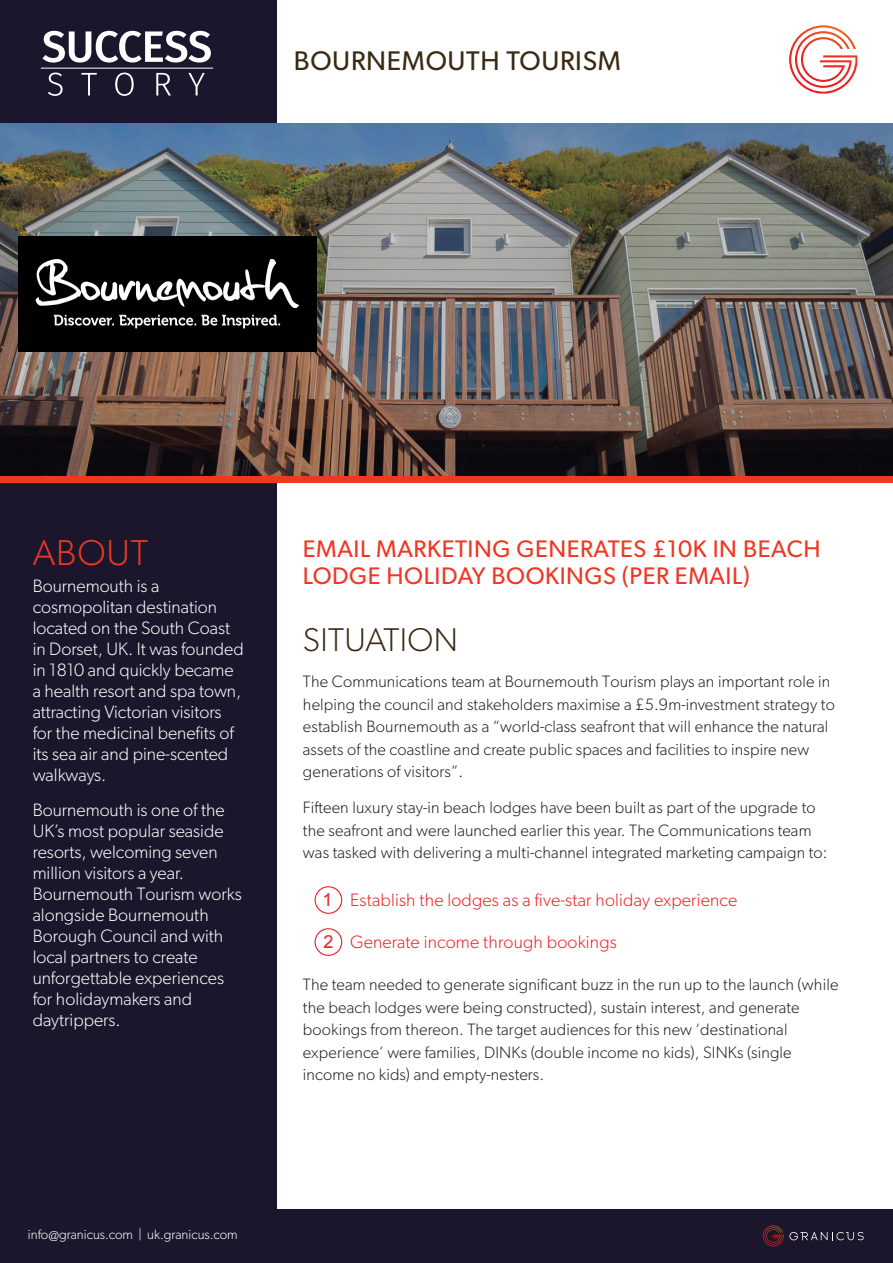
<style>
.page{position:relative;width:893px;height:1263px;background:#fff}
.page>*{position:absolute;margin:0;border:0;box-sizing:border-box;transform-origin:0 0}
.t1{font:300 36px "Gibson";letter-spacing:.025em;color:#ee3823}
.t2{font:300 33px "Gibson";letter-spacing:.01em;color:#392a11}
.t3{font:27px "Gibson";letter-spacing:.025em;color:#392a11}
.t4{font:24px/27px "Gibson";letter-spacing:.025em;color:#ee3823}
.t5{font:300 18px/21px "Gibson";color:#fff}
.t6{font:300 18px "Gibson";letter-spacing:.01em;color:#ee2026}
.t7{font:18px "Arial";color:#ee2026}
.t8{font:300 16.5px/22.5px "Gibson";letter-spacing:.01em;color:#231f20}
.t9{font:300 13.5px "Gibson";color:#fff}
</style>
<div class="page">
<div style="left:0;top:1209px;width:893px;height:54px;background:#1c162c"></div>
<svg style="left:763px;top:1225px;width:101px;height:21px"></svg>
<div style="left:0;top:0;width:277px;height:1211px;background:#1c162c"></div>
<div style="left:0;top:476px;width:893px;height:7px;background:#ee3823"></div>
<hr style="left:41px;top:68px;width:172px;height:1px;background:#fff">
<svg style="left:42px;top:31px;width:169px;height:32px"></svg>
<svg style="left:48px;top:73px;width:157px;height:23px"></svg>
<img style="left:0;top:124px;width:893px;height:352px">
<svg style="left:789px;top:25px;width:68px;height:69px"></svg>
<div style="left:18px;top:236px;width:298px;height:115px;background:#000"></div>
<img style="left:35px;top:260px;width:264px;height:68px">
<div style="left:315px;top:886px;width:27px;height:28px;border:1px solid #ee2026;border-radius:50%"></div>
<div style="left:315px;top:928px;width:27px;height:28px;border:1px solid #ee2026;border-radius:50%"></div>
<h3 class="t3" style="left:294px;top:44px;width:328px">BOURNEMOUTH TOURISM</h3>
<h1 class="t1" style="left:33px;top:530px;width:117px">ABOUT</h1>
<p class="t5" style="left:33px;top:575px;width:213px">Bournemouth is a cosmopolitan destination located on the South Coast in Dorset, UK. It was founded in 1810 and quickly became a health resort and spa town, attracting Victorian visitors for the medicinal benefits of its sea air and pine-scented walkways.</p>
<p class="t5" style="left:33px;top:799px;width:211px">Bournemouth is one of the<br>UK’s most popular seaside resorts, welcoming seven million visitors a year.<br>Bournemouth Tourism works alongside Bournemouth<br>Borough Council and with local partners to create unforgettable experiences for holidaymakers and daytrippers.</p>
<p class="t9" style="left:28px;top:1226px;width:211px">info@granicus.com | uk.granicus.com</p>
<h3 class="t4" style="left:303px;top:534px;width:519px">EMAIL MARKETING GENERATES £10K IN BEACH<br>LODGE HOLIDAY BOOKINGS (PER EMAIL)</h3>
<h2 class="t2" style="left:303px;top:620px;width:157px">SITUATION</h2>
<p class="t8" style="left:303px;top:670px;width:533px">The Communications team at Bournemouth Tourism plays an important role in helping the council and stakeholders maximise a £5.9m-investment strategy to establish Bournemouth as a “world-class seafront that will enhance the natural assets of the coastline and create public spaces and facilities to inspire new generations of visitors”.</p>
<p class="t8" style="left:303px;top:796px;width:526px">Fifteen luxury stay-in beach lodges have been built as part of the upgrade to the seafront and were launched earlier this year. The Communications team was tasked with delivering a multi-channel integrated marketing campaign to:</p>
<p class="t6" style="left:350px;top:889px;width:389px">Establish the lodges as a five-star holiday experience</p>
<p class="t6" style="left:350px;top:930px;width:268px">Generate income through bookings</p>
<p class="t8" style="left:303px;top:973px;width:537px">The team needed to generate significant buzz in the run up to the launch (while the beach lodges were being constructed), sustain interest, and generate bookings from thereon. The target audiences for this new ‘destinational experience’ were families, DINKs (double income no kids), SINKs (single income no kids) and empty-nesters.</p>
<p class="t7" style="left:322px;top:888px;width:12px">1</p>
<p class="t7" style="left:323px;top:930px;width:12px">2</p>
</div>
